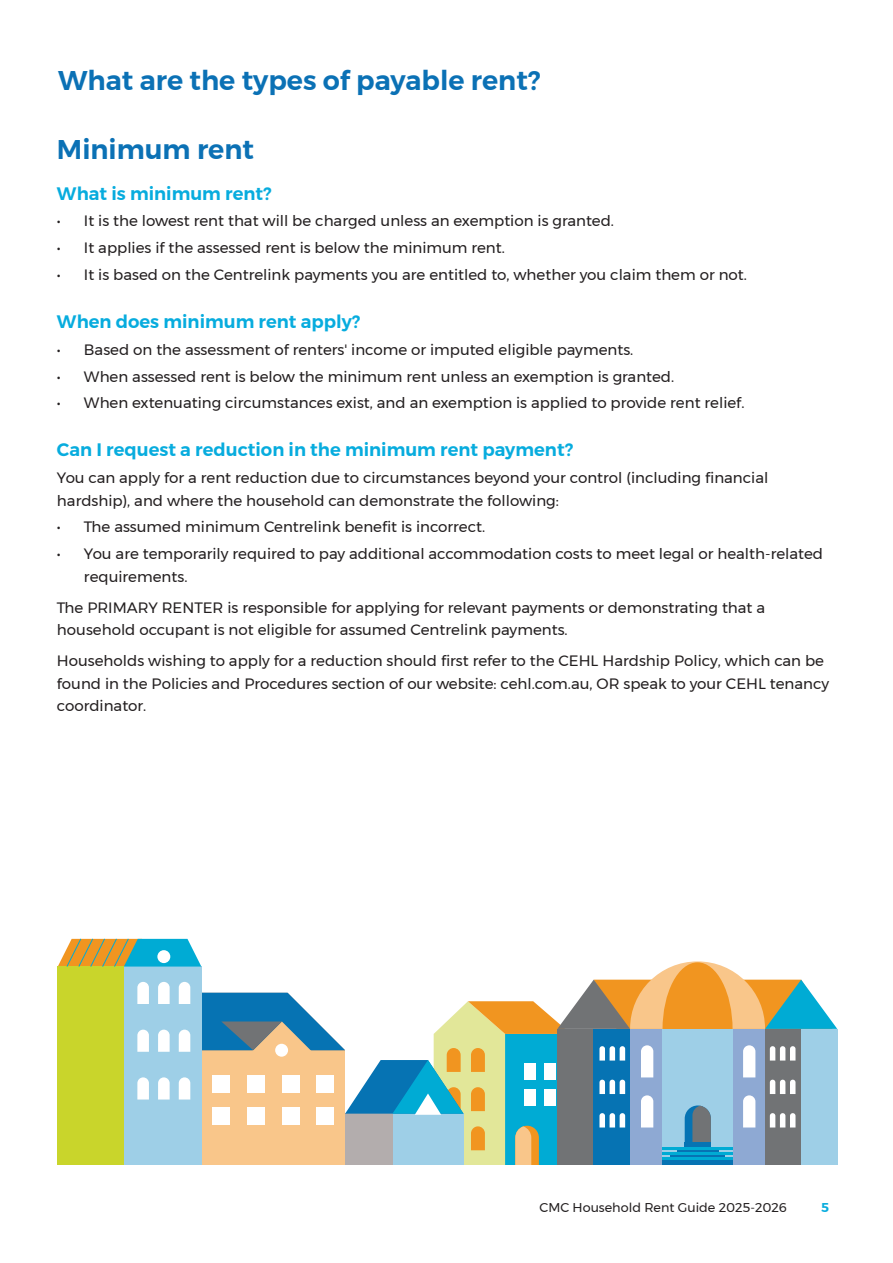
<style>
.page{position:relative;width:893px;height:1263px;background:#fff}
.page>*{position:absolute;margin:0;border:0;box-sizing:border-box;transform-origin:0 0}
.t1{font:600 27px "Montserrat";color:#0b71b5}
.t2{font:600 18px "Montserrat";color:#07acde}
.t3{font:15px/22.5px "Montserrat";color:#231f20}
.t4{font:12.75px "Montserrat";color:#231f20}
.t5{font:600 12.75px "Montserrat";color:#07acde}
</style>
<div class="page">
<svg style="left:58px;top:938px;width:779px;height:227px"></svg>
<p class="t1" style="left:58px;top:59px;width:484px">What are the types of payable rent?</p>
<p class="t1" style="left:57px;top:128px;width:198px">Minimum rent</p>
<p class="t2" style="left:57px;top:179px;width:216px">What is minimum rent?</p>
<p class="t3" style="left:57px;top:210px;width:559px">• It is the lowest rent that will be charged unless an exemption is granted.</p>
<p class="t3" style="left:57px;top:236px;width:449px">• It applies if the assessed rent is below the minimum rent.</p>
<p class="t3" style="left:57px;top:263px;width:691px">• It is based on the Centrelink payments you are entitled to, whether you claim them or not.</p>
<p class="t2" style="left:57px;top:307px;width:305px">When does minimum rent apply?</p>
<p class="t3" style="left:57px;top:338px;width:578px">• Based on the assessment of renters' income or imputed eligible payments.</p>
<p class="t3" style="left:57px;top:365px;width:619px">• When assessed rent is below the minimum rent unless an exemption is granted.</p>
<p class="t3" style="left:57px;top:391px;width:689px">• When extenuating circumstances exist, and an exemption is applied to provide rent relief.</p>
<p class="t2" style="left:57px;top:436px;width:517px">Can I request a reduction in the minimum rent payment?</p>
<p class="t3" style="left:57px;top:466px;width:713px">You can apply for a rent reduction due to circumstances beyond your control (including financial hardship), and where the household can demonstrate the following:</p>
<p class="t3" style="left:57px;top:516px;width:430px">• The assumed minimum Centrelink benefit is incorrect.</p>
<p class="t3" style="left:84px;top:542px;width:741px;text-indent:-27px">• You are temporarily required to pay additional accommodation costs to meet legal or health-related requirements.</p>
<p class="t3" style="left:57px;top:596px;width:710px">The PRIMARY RENTER is responsible for applying for relevant payments or demonstrating that a household occupant is not eligible for assumed Centrelink payments.</p>
<p class="t3" style="left:57px;top:649px;width:774px">Households wishing to apply for a reduction should first refer to the CEHL Hardship Policy, which can be found in the Policies and Procedures section of our website: cehl.com.au, OR speak to your CEHL tenancy coordinator.</p>
<p class="t4" style="left:539px;top:1197px;width:249px">CMC Household Rent Guide 2025-2026</p>
<p class="t5" style="left:821px;top:1197px;width:9px">5</p>
</div>
